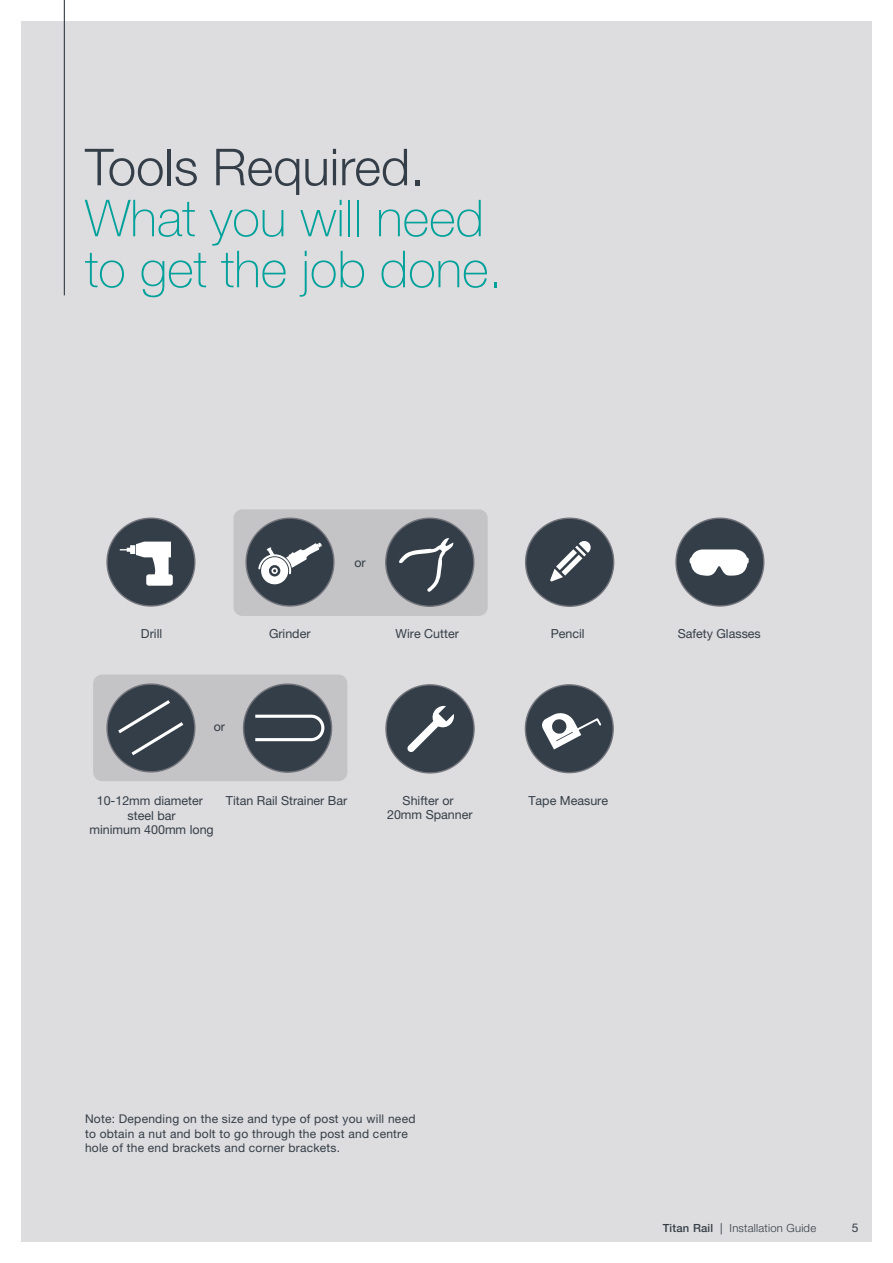
<style>
.page{position:relative;width:893px;height:1263px;background:#fff}
.page>*{position:absolute;margin:0;border:0;box-sizing:border-box;transform-origin:0 0}
.t1{font:100 51px/51px "Helvetica Neue LT Pro";color:#00a19b}
.t2{font:300 51px "Helvetica Neue LT Pro";color:#343e48}
.t3{font:12.45px/15px "Helvetica Neue";color:#343e48;text-align:center}
.t4{font:12.45px "Helvetica Neue LT Pro";color:#343e48}
.t5{font:12px/14.4px "Helvetica Neue LT Pro";letter-spacing:.02em;color:#343e48}
.t6{font:300 11.25px "Helvetica Neue LT Pro";letter-spacing:.02em;color:#343e48}
.s1{font-weight:500}
.s2{font-weight:400}
</style>
<div class="page">
<div style="left:21px;top:21px;width:851px;height:1221px;background:#dddcde"></div>
<hr style="left:64px;top:0;width:1px;height:295px;background:#343e48">
<div style="left:233px;top:509px;width:255px;height:107px;background:#c4c3c6;border-radius:9px"></div>
<div style="left:93px;top:675px;width:254px;height:106px;background:#c4c3c6;border-radius:9px"></div>
<div style="left:675px;top:517px;width:89px;height:90px;background:#343e48;border:1px solid #72747c;border-radius:50%"></div>
<svg style="left:689px;top:549px;width:60px;height:27px"></svg>
<div style="left:525px;top:684px;width:89px;height:89px;background:#343e48;border:1px solid #72747c;border-radius:50%"></div>
<svg style="left:542px;top:713px;width:60px;height:36px"></svg>
<div style="left:106px;top:517px;width:89px;height:90px;background:#343e48;border:1px solid #72747c;border-radius:50%"></div>
<svg style="left:120px;top:542px;width:53px;height:44px"></svg>
<svg style="left:106px;top:683px;width:89px;height:89px;background:#414953"></svg>
<div style="left:525px;top:517px;width:89px;height:90px;background:#343e48;border:1px solid #72747c;border-radius:50%"></div>
<svg style="left:550px;top:541px;width:41px;height:40px"></svg>
<div style="left:245px;top:517px;width:90px;height:90px;background:#343e48;border:1px solid #72747c;border-radius:50%"></div>
<svg style="left:258px;top:543px;width:64px;height:42px"></svg>
<div style="left:243px;top:683px;width:89px;height:90px;background:#343e48;border:1px solid #72747c;border-radius:50%"></div>
<svg style="left:255px;top:714px;width:70px;height:28px"></svg>
<svg style="left:115px;top:697px;width:72px;height:61px;background:#464f58"></svg>
<div style="left:385px;top:684px;width:90px;height:89px;background:#343e48;border:1px solid #72747c;border-radius:50%"></div>
<svg style="left:407px;top:705px;width:47px;height:47px"></svg>
<div style="left:385px;top:517px;width:89px;height:90px;background:#343e48;border:1px solid #72747c;border-radius:50%"></div>
<svg style="left:399px;top:538px;width:55px;height:54px"></svg>
<h1 class="t2" style="left:85px;top:136px;width:341px">Tools Required.</h1>
<h1 class="t1" style="left:85px;top:193px;width:419px">What you will need to get the job done.</h1>
<p class="t3" style="left:354px;top:555px;width:13px">or</p>
<p class="t4" style="left:396px;top:626px;width:65px">Wire Cutter</p>
<p class="t4" style="left:269px;top:626px;width:43px">Grinder</p>
<p class="t3" style="left:141px;top:626px;width:23px">Drill</p>
<p class="t3" style="left:551px;top:626px;width:35px">Pencil</p>
<p class="t3" style="left:214px;top:719px;width:13px">or</p>
<p class="t3" style="left:89px;top:792px;width:126px">10-12mm diameter steel bar<br>minimum 400mm long</p>
<p class="t3" style="left:226px;top:792px;width:123px">Titan Rail Strainer Bar</p>
<p class="t3" style="left:387px;top:792px;width:87px">Shifter or<br>20mm Spanner</p>
<p class="t3" style="left:528px;top:792px;width:81px">Tape Measure</p>
<p class="t3" style="left:678px;top:626px;width:85px">Safety Glasses</p>
<p class="t5" style="left:85px;top:1111px;width:332px">Note: Depending on the size and type of post you will need to obtain a nut and bolt to go through the post and centre hole of the end brackets and corner brackets.</p>
<p class="t6" style="left:663px;top:1221px;width:155px"><span class="s1">Titan Rail</span> <span class="s2">|</span> Installation Guide</p>
<p class="t5" style="left:852px;top:1221px;width:8px">5</p>
</div>
